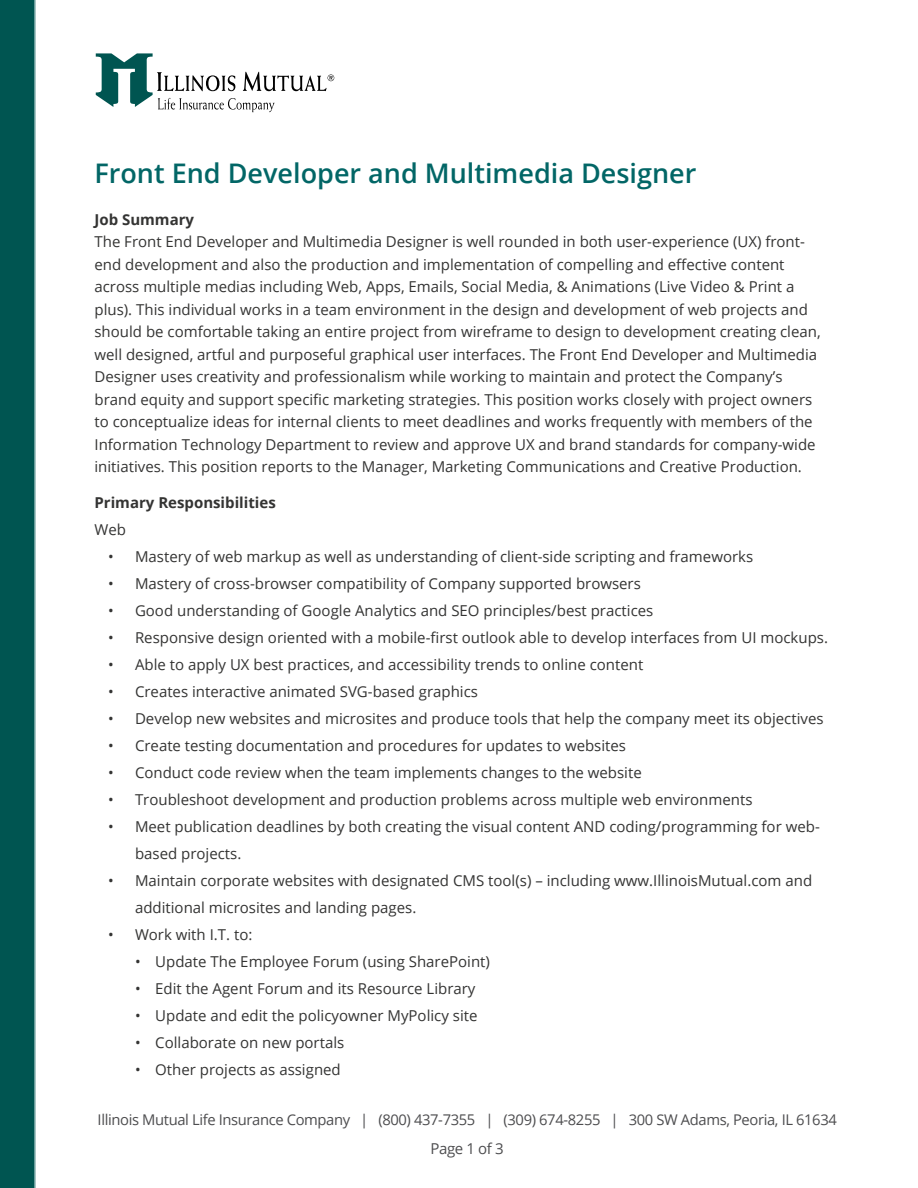
<style>
.page{position:relative;width:918px;height:1188px;background:#fff}
.page>*{position:absolute;margin:0;border:0;box-sizing:border-box;transform-origin:0 0}
.t1{font:600 27px "Open Sans";color:#026666}
.t2{font:15px/22.5px "Open Sans";color:#343433}
.t3{font:700 15px "Open Sans";color:#343433}
.t4{font:15px "Open Sans";letter-spacing:-.025em;color:#4d4d4f}
.t5{font:14.7px "Open Sans";letter-spacing:-.025em;color:#4d4d4f}
</style>
<div class="page">
<svg style="left:96px;top:53px;width:238px;height:59px"></svg>
<div style="left:0;top:0;width:36px;height:1188px;background:#005551"></div>
<h1 class="t1" style="left:94px;top:155px;width:603px">Front End Developer and Multimedia Designer</h1>
<p class="t3" style="left:94px;top:209px;width:101px">Job Summary</p>
<p class="t2" style="left:94px;top:230px;width:728px">The Front End Developer and Multimedia Designer is well rounded in both user-experience (UX) front&shy;end development and also the production and implementation of compelling and effective content across multiple medias including Web, Apps, Emails, Social Media, &amp; Animations (Live Video &amp; Print a plus). This individual works in a team environment in the design and development of web projects and should be comfortable taking an entire project from wireframe to design to development creating clean, well designed, artful and purposeful graphical user interfaces. The Front End Developer and Multimedia Designer uses creativity and professionalism while working to maintain and protect the Company’s brand equity and support specific marketing strategies. This position works closely with project owners to conceptualize ideas for internal clients to meet deadlines and works frequently with members of the Information Technology Department to review and approve UX and brand standards for company-wide initiatives. This position reports to the Manager, Marketing Communications and Creative Production.</p>
<p class="t3" style="left:94px;top:492px;width:183px">Primary Responsibilities</p>
<p class="t2" style="left:94px;top:518px;width:33px">Web</p>
<p class="t2" style="left:108px;top:545px;width:647px">• Mastery of web markup as well as understanding of client-side scripting and frameworks</p>
<p class="t2" style="left:108px;top:572px;width:534px">• Mastery of cross-browser compatibility of Company supported browsers</p>
<p class="t2" style="left:108px;top:599px;width:547px">• Good understanding of Google Analytics and SEO principles/best practices</p>
<p class="t2" style="left:108px;top:626px;width:722px">• Responsive design oriented with a mobile-first outlook able to develop interfaces from UI mockups.</p>
<p class="t2" style="left:108px;top:653px;width:537px">• Able to apply UX best practices, and accessibility trends to online content</p>
<p class="t2" style="left:108px;top:680px;width:372px">• Creates interactive animated SVG-based graphics</p>
<p class="t2" style="left:108px;top:707px;width:717px">• Develop new websites and microsites and produce tools that help the company meet its objectives</p>
<p class="t2" style="left:108px;top:734px;width:520px">• Create testing documentation and procedures for updates to websites</p>
<p class="t2" style="left:108px;top:761px;width:535px">• Conduct code review when the team implements changes to the website</p>
<p class="t2" style="left:108px;top:788px;width:646px">• Troubleshoot development and production problems across multiple web environments</p>
<p class="t2" style="left:135px;top:813px;width:686px;line-height:27px;text-indent:-27px">• Meet publication deadlines by both creating the visual content AND coding/programming for web&shy;based projects.</p>
<p class="t2" style="left:135px;top:867px;width:679px;line-height:27px;text-indent:-27px">• Maintain corporate websites with designated CMS tool(s) – including www.IllinoisMutual.com and additional microsites and landing pages.</p>
<p class="t2" style="left:108px;top:923px;width:146px">• Work with I.T. to:</p>
<p class="t2" style="left:135px;top:950px;width:357px">• Update The Employee Forum (using SharePoint)</p>
<p class="t2" style="left:135px;top:977px;width:342px">• Edit the Agent Forum and its Resource Library</p>
<p class="t2" style="left:135px;top:1004px;width:344px">• Update and edit the policyowner MyPolicy site</p>
<p class="t2" style="left:135px;top:1031px;width:211px">• Collaborate on new portals</p>
<p class="t2" style="left:135px;top:1058px;width:207px">• Other projects as assigned</p>
<p class="t5" style="left:98px;top:1110px;width:741px">Illinois Mutual Life Insurance Company | (800) 437-7355 | (309) 674-8255 | 300 SW Adams, Peoria, IL 61634</p>
<p class="t4" style="left:431px;top:1138px;width:75px">Page 1 of 3</p>
</div>
